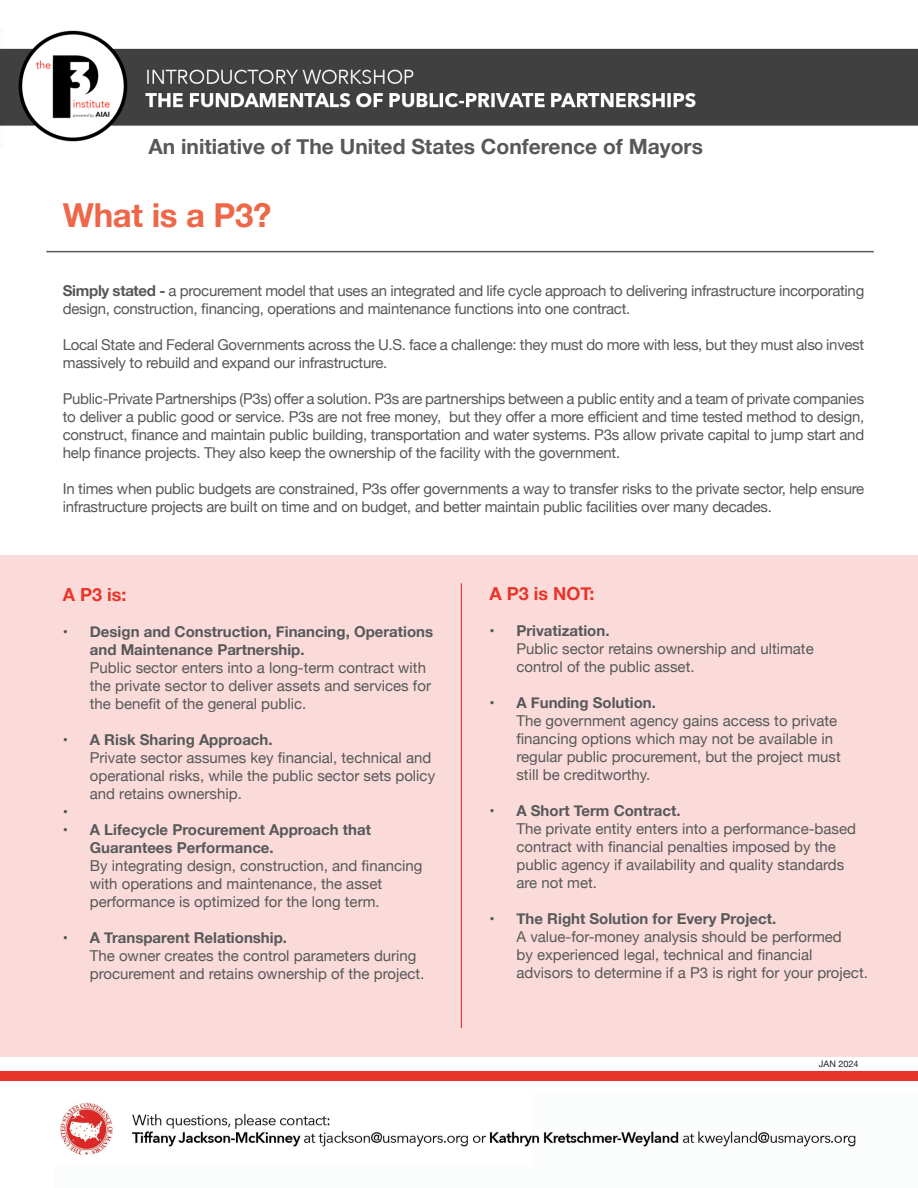
<style>
.page{position:relative;width:918px;height:1188px;background:#fff}
.page>*{position:absolute;margin:0;border:0;box-sizing:border-box;transform-origin:0 0}
.t1{font:700 33px "Helvetica Neue";letter-spacing:-.01em;color:#ed6748}
.t2{font:700 21px "Helvetica Neue";color:#57585a}
.t3{font:700 18px "Helvetica Neue";color:#e8352a}
.t4{font:15px/18px "Helvetica Neue";color:#57585a}
.t5{font:15px/18px "Helvetica Neue";letter-spacing:-.02em;color:#57585a}
.t6{font:9px "Helvetica Neue";color:#231f20}
.s1{font-weight:700}
</style>
<div class="page">
<div style="left:0;top:555px;width:918px;height:501px;background:#fadbd9"></div>
<hr style="left:461px;top:583px;width:1px;height:445px;background:#e8352a">
<img style="left:0;top:30px;width:918px;height:112px">
<div style="left:0;top:1071px;width:918px;height:9px;background:#e8352a"></div>
<hr style="left:46px;top:251px;width:828px;height:1px;background:#57585a">
<img style="left:60px;top:1103px;width:796px;height:52px">
<p class="t2" style="left:148px;top:130px;width:556px">An initiative of The United States Conference of Mayors</p>
<p class="t1" style="left:63px;top:190px;width:210px">What is a P3?</p>
<p class="t5" style="left:63px;top:282px;width:803px"><span class="s1">Simply stated -</span> a procurement model that uses an integrated and life cycle approach to delivering infrastructure incorporating design, construction, financing, operations and maintenance functions into one contract.</p>
<p class="t5" style="left:63px;top:336px;width:803px">Local State and Federal Governments across the U.S. face a challenge: they must do more with less, but they must also invest massively to rebuild and expand our infrastructure.</p>
<p class="t4" style="left:63px;top:390px;width:803px;text-align:justify">Public-Private Partnerships (P3s) offer a solution. P3s are partnerships between a public entity and a team of private companies to deliver a public good or service. P3s are not free money, but they offer a more efficient and time tested method to design, construct, finance and maintain public building, transportation and water systems. P3s allow private capital to jump start and help finance projects. They also keep the ownership of the facility with the government.</p>
<p class="t5" style="left:63px;top:480px;width:803px">In times when public budgets are constrained, P3s offer governments a way to transfer risks to the private sector, help ensure infrastructure projects are built on time and on budget, and better maintain public facilities over many decades.</p>
<p class="t3" style="left:63px;top:580px;width:65px">A P3 is:</p>
<p class="t4" style="left:90px;top:623px;width:345px;text-indent:-27px"><span class="s1">• Design and Construction, Financing, Operations and Maintenance Partnership.<br></span>Public sector enters into a long-term contract with the private sector to deliver assets and services for the benefit of the general public.</p>
<p class="t4" style="left:90px;top:731px;width:347px;text-indent:-27px"><span class="s1">• A Risk Sharing Approach.<br></span>Private sector assumes key financial, technical and operational risks, while the public sector sets policy and retains ownership.</p>
<p class="t4" style="left:63px;top:803px;width:7px">•</p>
<p class="t4" style="left:90px;top:821px;width:334px;text-indent:-27px"><span class="s1">• A Lifecycle Procurement Approach that Guarantees Performance.<br></span>By integrating design, construction, and financing with operations and maintenance, the asset performance is optimized for the long term.</p>
<p class="t4" style="left:90px;top:929px;width:336px;text-indent:-27px"><span class="s1">• A Transparent Relationship.<br></span>The owner creates the control parameters during procurement and retains ownership of the project.</p>
<p class="t3" style="left:489px;top:579px;width:107px">A P3 is NOT:</p>
<p class="t4" style="left:516px;top:622px;width:299px;text-indent:-27px"><span class="s1">• Privatization.<br></span>Public sector retains ownership and ultimate control of the public asset.</p>
<p class="t4" style="left:516px;top:694px;width:326px;text-indent:-27px"><span class="s1">• A Funding Solution.<br></span>The government agency gains access to private financing options which may not be available in regular public procurement, but the project must still be creditworthy.</p>
<p class="t4" style="left:516px;top:802px;width:341px;text-indent:-27px"><span class="s1">• A Short Term Contract.<br></span>The private entity enters into a performance-based contract with financial penalties imposed by the public agency if availability and quality standards are not met.</p>
<p class="t4" style="left:516px;top:910px;width:353px;text-indent:-27px"><span class="s1">• The Right Solution for Every Project.<br></span>A value-for-money analysis should be performed<br>by experienced legal, technical and financial advisors to determine if a P3 is right for your project.</p>
<p class="t6" style="left:819px;top:1058px;width:41px">JAN 2024</p>
</div>
